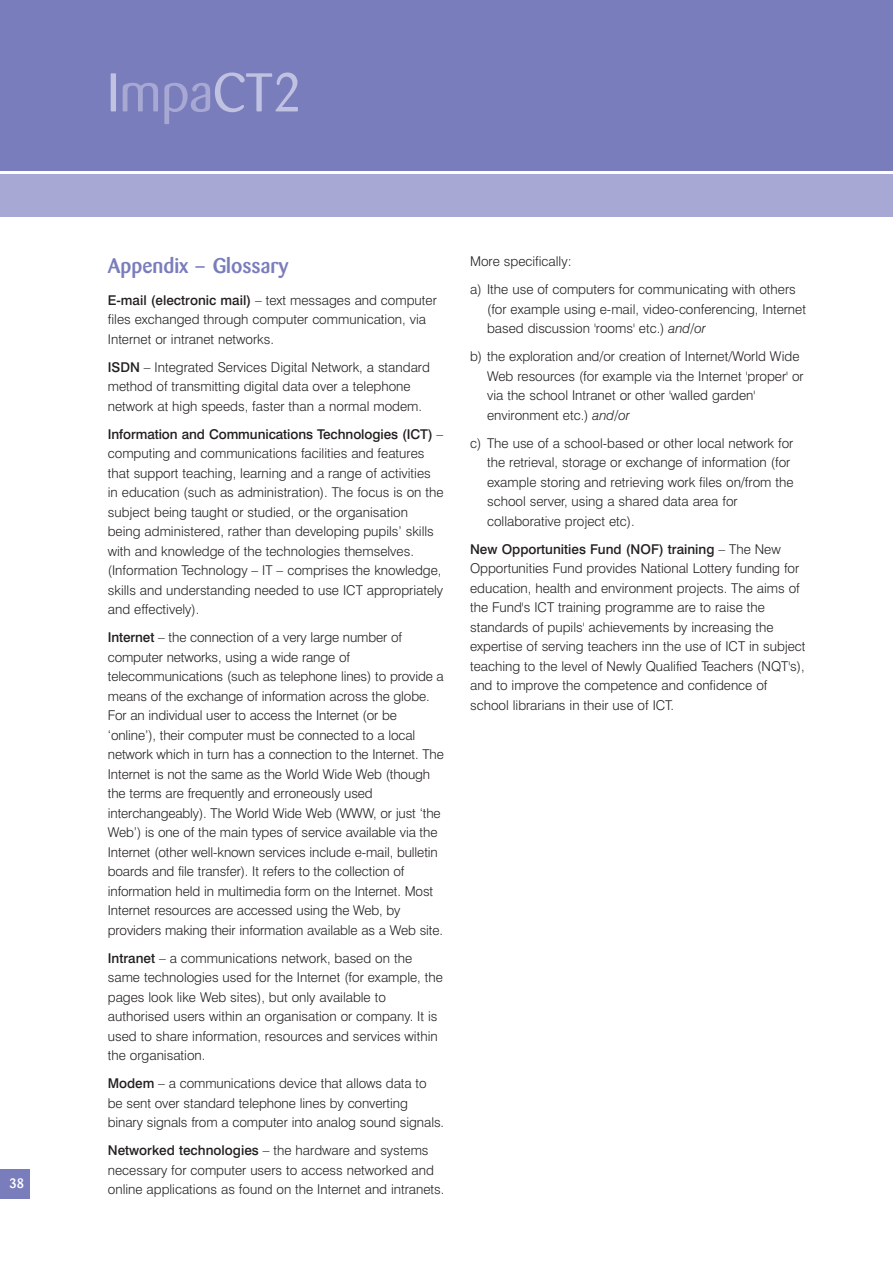
<style>
.page{position:relative;width:893px;height:1263px;background:#fff}
.page>*{position:absolute;margin:0;border:0;box-sizing:border-box;transform-origin:0 0}
.t1{font:54px "Barmeno";color:#c1c2e2}
.t2{font:500 21px "Barmeno";color:#797dbc}
.t3{font:300 13.5px/19.5px "Swiss 721 BT";color:#231f1f}
.t4{font:500 13.5px "Barmeno";color:#fff}
.s1{color:#a7a8d4}
.s2{font-weight:500}
.s3{font-style:italic}
</style>
<div class="page">
<div style="left:0;top:0;width:892px;height:170px;background:#797dbc"></div>
<div style="left:0;top:175px;width:892px;height:42px;background:#a7a8d4"></div>
<div style="left:0;top:1169px;width:30px;height:30px;background:#797dbc"></div>
<p class="t4" style="left:9px;top:1177px;width:16px">38</p>
<h1 class="t1" style="left:107px;top:70px;width:196px">I<span class="s1">mpa</span>CT2</h1>
<h2 class="t2" style="left:108px;top:257px;width:182px">Appendix – Glossary</h2>
<p class="t3" style="left:108px;top:292px;width:330px"><span class="s2">E-mail (electronic mail)</span> – text messages and computer files exchanged through computer communication, via<br>Internet or intranet networks.</p>
<p class="t3" style="left:108px;top:359px;width:323px"><span class="s2">ISDN</span> – Integrated Services Digital Network, a standard method of transmitting digital data over a telephone network at high speeds, faster than a normal modem.</p>
<p class="t3" style="left:108px;top:426px;width:337px"><span class="s2">Information and Communications Technologies (ICT)</span> – computing and communications facilities and features that support teaching, learning and a range of activities in education (such as administration). The focus is on the subject being taught or studied, or the organisation being administered, rather than developing pupils’ skills with and knowledge of the technologies themselves. (Information Technology – IT – comprises the knowledge, skills and understanding needed to use ICT appropriately and effectively).</p>
<p class="t3" style="left:108px;top:629px;width:337px"><span class="s2">Internet</span> – the connection of a very large number of computer networks, using a wide range of telecommunications (such as telephone lines) to provide a means of the exchange of information across the globe.<br>For an individual user to access the Internet (or be ‘online’), their computer must be connected to a local network which in turn has a connection to the Internet. The Internet is not the same as the World Wide Web (though the terms are frequently and erroneously used interchangeably). The World Wide Web (WWW, or just ‘the Web’) is one of the main types of service available via the Internet (other well-known services include e-mail, bulletin boards and file transfer). It refers to the collection of information held in multimedia form on the Internet. Most Internet resources are accessed using the Web, by providers making their information available as a Web site.</p>
<p class="t3" style="left:108px;top:950px;width:336px"><span class="s2">Intranet</span> – a communications network, based on the same technologies used for the Internet (for example, the pages look like Web sites), but only available to authorised users within an organisation or company. It is used to share information, resources and services within the organisation.</p>
<p class="t3" style="left:108px;top:1075px;width:338px"><span class="s2">Modem</span> – a communications device that allows data to be sent over standard telephone lines by converting binary signals from a computer into analog sound signals.</p>
<p class="t3" style="left:108px;top:1142px;width:338px"><span class="s2">Networked technologies</span> – the hardware and systems necessary for computer users to access networked and online applications as found on the Internet and intranets.</p>
<p class="t3" style="left:470px;top:249px;width:327px;line-height:28px">More specifically:<br>a) Ithe use of computers for communicating with others</p>
<p class="t3" style="left:487px;top:300px;width:320px">(for example using e-mail, video-conferencing, Internet based discussion 'rooms' etc.) <span class="s3">and/or</span></p>
<p class="t3" style="left:487px;top:348px;width:318px;text-indent:-17px">b) the exploration and/or creation of Internet/World Wide Web resources (for example via the Internet 'proper' or via the school Intranet or other 'walled garden' environment etc.) <span class="s3">and/or</span></p>
<p class="t3" style="left:487px;top:434px;width:308px;text-indent:-17px">c) The use of a school-based or other local network for the retrieval, storage or exchange of information (for example storing and retrieving work files on/from the school server, using a shared data area for collaborative project etc).</p>
<p class="t3" style="left:470px;top:540px;width:337px"><span class="s2">New Opportunities Fund (NOF) training</span> – The New Opportunities Fund provides National Lottery funding for education, health and environment projects. The aims of the Fund's ICT training programme are to raise the standards of pupils' achievements by increasing the expertise of serving teachers inn the use of ICT in subject teaching to the level of Newly Qualified Teachers (NQT's), and to improve the competence and confidence of school librarians in their use of ICT.</p>
</div>
